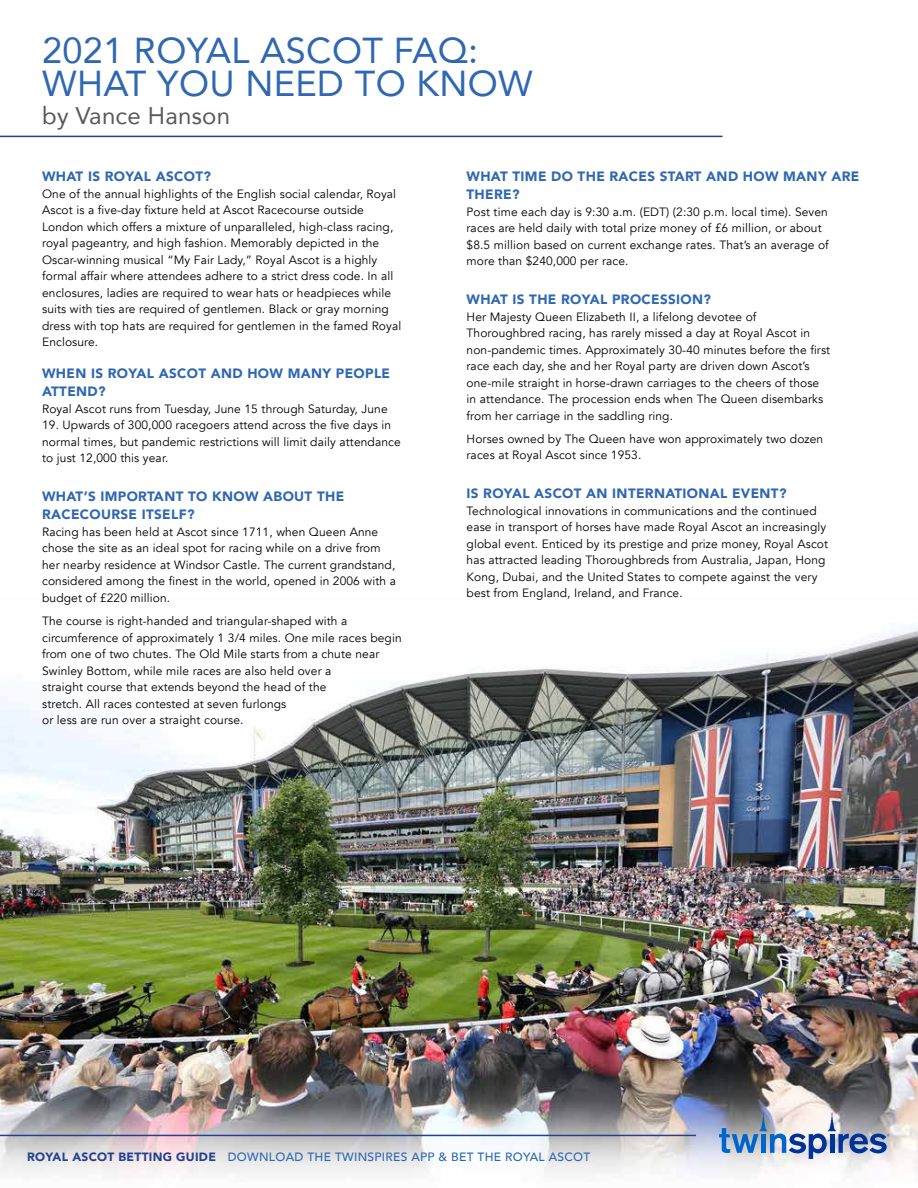
<style>
.page{position:relative;width:918px;height:1188px;background:#fff}
.page>*{position:absolute;margin:0;border:0;box-sizing:border-box;transform-origin:0 0}
.t1{font:36px/33px "Avenir";letter-spacing:.01em;color:#2f67b1}
.t2{font:24px "Avenir";letter-spacing:.01em;color:#58595b}
.t3{font:900 13.5px/18px "Avenir";letter-spacing:.025em;color:#2f67b1}
.t4{font:12px/16.5px "Avenir";letter-spacing:.01em;color:#000}
.t5{font:500 12px "Avenir";letter-spacing:.025em;color:#2f67b1}
.s1{font-weight:900;color:#25408f}
</style>
<div class="page">
<img style="left:0;top:627px;width:918px;height:551px">
<hr style="left:0;top:1135px;width:696px;height:1px;background:#25408f">
<hr style="left:0;top:136px;width:723px;height:1px;background:#25408f">
<svg style="left:719px;top:1112px;width:171px;height:47px;background:#9aa9c2"></svg>
<h1 class="t1" style="left:42px;top:33px;width:492px">2021 ROYAL ASCOT FAQ:<br>WHAT YOU NEED TO KNOW</h1>
<h2 class="t2" style="left:42px;top:97px;width:189px">by Vance Hanson</h2>
<p class="t3" style="left:42px;top:167px;width:170px">WHAT IS ROYAL ASCOT?</p>
<p class="t4" style="left:42px;top:185px;width:361px">One of the annual highlights of the English social calendar, Royal Ascot is a five-day fixture held at Ascot Racecourse outside London which offers a mixture of unparalleled, high-class racing, royal pageantry, and high fashion. Memorably depicted in the Oscar-winning musical “My Fair Lady,” Royal Ascot is a highly formal affair where attendees adhere to a strict dress code. In all enclosures, ladies are required to wear hats or headpieces while suits with ties are required of gentlemen. Black or gray morning dress with top hats are required for gentlemen in the famed Royal Enclosure.</p>
<p class="t3" style="left:42px;top:364px;width:349px">WHEN IS ROYAL ASCOT AND HOW MANY PEOPLE<br>ATTEND?</p>
<p class="t4" style="left:42px;top:401px;width:347px">Royal Ascot runs from Tuesday, June 15 through Saturday, June</p>
<p class="t4" style="left:42px;top:417px;width:360px">19. Upwards of 300,000 racegoers attend across the five days in normal times, but pandemic restrictions will limit daily attendance to just 12,000 this year.</p>
<p class="t3" style="left:42px;top:487px;width:304px">WHAT’S IMPORTANT TO KNOW ABOUT THE<br>RACECOURSE ITSELF?</p>
<p class="t4" style="left:42px;top:524px;width:355px">Racing has been held at Ascot since 1711, when Queen Anne chose the site as an ideal spot for racing while on a drive from her nearby residence at Windsor Castle. The current grandstand, considered among the finest in the world, opened in 2006 with a budget of £220 million.</p>
<p class="t4" style="left:42px;top:613px;width:361px">The course is right-handed and triangular-shaped with a circumference of approximately 1 3/4 miles. One mile races begin from one of two chutes. The Old Mile starts from a chute near Swinley Bottom, while mile races are also held over a<br>straight course that extends beyond the head of the<br>stretch. All races contested at seven furlongs<br>or less are run over a straight course.</p>
<p class="t3" style="left:467px;top:167px;width:394px">WHAT TIME DO THE RACES START AND HOW MANY ARE<br>THERE?</p>
<p class="t4" style="left:467px;top:203px;width:364px">Post time each day is 9:30 a.m. (EDT) (2:30 p.m. local time). Seven races are held daily with total prize money of £6 million, or about $8.5 million based on current exchange rates. That’s an average of more than $240,000 per race.</p>
<p class="t3" style="left:467px;top:290px;width:246px">WHAT IS THE ROYAL PROCESSION?</p>
<p class="t4" style="left:467px;top:308px;width:365px">Her Majesty Queen Elizabeth II, a lifelong devotee of Thoroughbred racing, has rarely missed a day at Royal Ascot in non-pandemic times. Approximately 30-40 minutes before the first race each day, she and her Royal party are driven down Ascot’s one-mile straight in horse-drawn carriages to the cheers of those in attendance. The procession ends when The Queen disembarks from her carriage in the saddling ring.</p>
<p class="t4" style="left:467px;top:431px;width:358px">Horses owned by The Queen have won approximately two dozen races at Royal Ascot since 1953.</p>
<p class="t3" style="left:467px;top:484px;width:321px">IS ROYAL ASCOT AN INTERNATIONAL EVENT?</p>
<p class="t4" style="left:467px;top:503px;width:363px">Technological innovations in communications and the continued ease in transport of horses have made Royal Ascot an increasingly global event. Enticed by its prestige and prize money, Royal Ascot has attracted leading Thoroughbreds from Australia, Japan, Hong Kong, Dubai, and the United States to compete against the very best from England, Ireland, and France.</p>
<p class="t5" style="left:27px;top:1146px;width:565px"><span class="s1">ROYAL ASCOT BETTING GUIDE</span> DOWNLOAD THE TWINSPIRES APP &amp; BET THE ROYAL ASCOT</p>
</div>
